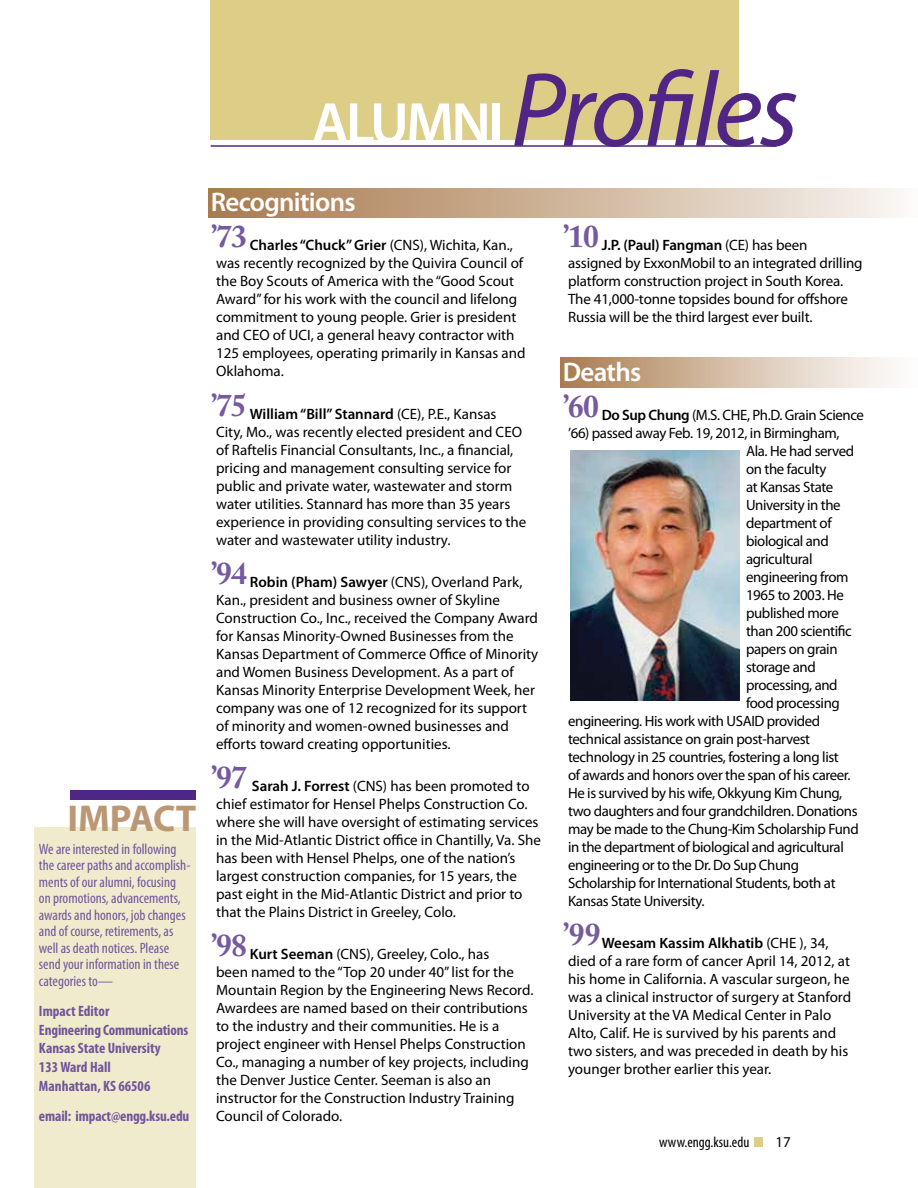
<style>
.page{position:relative;width:918px;height:1188px;background:#fff}
.page>*{position:absolute;margin:0;border:0;box-sizing:border-box;transform-origin:0 0}
.t1{font:italic 106.5px "Myriad Pro";letter-spacing:-.03em;color:#4f2683}
.t2{font:600 58.5px "Myriad Pro";letter-spacing:-.05em;color:#fff}
.t3{font:700 37.5px "Myriad Pro";color:#bc9774}
.t4{font:600 27px "Myriad Pro";letter-spacing:-.025em;color:#fff}
.t5{font:15px/18px "Myriad Pro";color:#000}
.t6{font:15px "Myriad Pro";letter-spacing:-.025em;color:#000}
.t7{font:condensed 15px/16.5px "Myriad Pro";color:#71559b}
.t8{font:700 condensed 15px/18.8px "Myriad Pro";letter-spacing:-.005em;color:#71559b}
.t9{font:condensed 15px "Myriad Pro";color:#000}
.s1{font-weight:600}
</style>
<div class="page">
<div style="left:211px;top:0;width:528px;height:139px;background:#dcce86"></div>
<div style="left:561px;top:357px;width:357px;height:30px;background:linear-gradient(to right,#ac7f53,#fff)"></div>
<div style="left:209px;top:188px;width:709px;height:30px;background:linear-gradient(to right,#a7774a,#f9f6f2)"></div>
<div style="left:34px;top:827px;width:162px;height:361px;background:#f1ebce"></div>
<hr style="left:211px;top:145px;width:566px;height:2px;background:#4f2683">
<div style="left:71px;top:791px;width:125px;height:9px;background:#4f2683"></div>
<img style="left:570px;top:450px;width:169px;height:251px">
<div style="left:754px;top:1138px;width:9px;height:9px;background:#dcce86"></div>
<p class="t2" style="left:312px;top:86px;width:193px">ALUMNI</p>
<p class="t1" style="left:511px;top:44px;width:289px">Profiles</p>
<p class="t3" style="left:68px;top:794px;width:130px">IMPACT</p>
<p class="t7" style="left:39px;top:841px;width:153px">We are interested in following the career paths and accomplish&shy;ments of our alumni, focusing on promotions, advancements, awards and honors, job changes and of course, retirements, as well as death notices. Please send your information in these categories to—</p>
<p class="t8" style="left:39px;top:1001px;width:151px">Impact Editor<br>Engineering Communications<br>Kansas State University<br>133 Ward Hall<br>Manhattan, KS 66506</p>
<p class="t8" style="left:39px;top:1106px;width:152px">email: impact@engg.ksu.edu</p>
<p class="t4" style="left:211px;top:185px;width:147px">Recognitions</p>
<p class="t5" style="left:216px;top:236px;width:311px;text-indent:-5px"><sup>’73</sup> <span class="s1">Charles “Chuck” Grier</span> (CNS), Wichita, Kan., was recently recognized by the Quivira Council of the Boy Scouts of America with the “Good Scout Award” for his work with the council and lifelong commitment to young people. Grier is president and CEO of UCI, a general heavy contractor with 125 employees, operating primarily in Kansas and Oklahoma.</p>
<p class="t5" style="left:216px;top:404px;width:312px;text-indent:-5px"><sup>’75</sup> <span class="s1">William “Bill” Stannard</span> (CE), P.E., Kansas City, Mo., was recently elected president and CEO of Raftelis Financial Consultants, Inc., a financial, pricing and management consulting service for public and private water, wastewater and storm water utilities. Stannard has more than 35 years experience in providing consulting services to the water and wastewater utility industry.</p>
<p class="t5" style="left:216px;top:573px;width:324px;text-indent:-5px"><sup>’94</sup> <span class="s1">Robin (Pham) Sawyer</span> (CNS), Overland Park, Kan., president and business owner of Skyline Construction Co., Inc., received the Company Award for Kansas Minority-Owned Businesses from the Kansas Department of Commerce Office of Minority and Women Business Development. As a part of Kansas Minority Enterprise Development Week, her company was one of 12 recognized for its support of minority and women-owned businesses and efforts toward creating opportunities.</p>
<p class="t5" style="left:216px;top:777px;width:326px;text-indent:-5px"><sup>’97</sup> <span class="s1">Sarah J. Forrest</span> (CNS) has been promoted to chief estimator for Hensel Phelps Construction Co. where she will have oversight of estimating services in the Mid-Atlantic District office in Chantilly, Va. She has been with Hensel Phelps, one of the nation’s largest construction companies, for 15 years, the past eight in the Mid-Atlantic District and prior to that the Plains District in Greeley, Colo.</p>
<p class="t5" style="left:216px;top:945px;width:319px;text-indent:-5px"><sup>’98</sup> <span class="s1">Kurt Seeman</span> (CNS), Greeley, Colo., has<br>been named to the “Top 20 under 40” list for the Mountain Region by the Engineering News Record.<br>Awardees are named based on their contributions to the industry and their communities. He is a project engineer with Hensel Phelps Construction Co., managing a number of key projects, including the Denver Justice Center. Seeman is also an instructor for the Construction Industry Training Council of Colorado.</p>
<p class="t5" style="left:568px;top:236px;width:296px;text-indent:-5px"><sup>’10</sup> <span class="s1">J.P. (Paul) Fangman</span> (CE) has been assigned by ExxonMobil to an integrated drilling platform construction project in South Korea.<br>The 41,000-tonne topsides bound for offshore Russia will be the third largest ever built.</p>
<p class="t4" style="left:563px;top:355px;width:80px">Deaths</p>
<p class="t6" style="left:563px;top:406px;width:303px"><sup>’60</sup> <span class="s1">Do Sup Chung</span> (M.S. CHE, Ph.D. Grain Science</p>
<p class="t6" style="left:568px;top:424px;width:273px">’66) passed away Feb. 19, 2012, in Birmingham,</p>
<p class="t6" style="left:746px;top:442px;width:110px">Ala. He had served</p>
<p class="t6" style="left:746px;top:460px;width:82px">on the faculty</p>
<p class="t6" style="left:746px;top:478px;width:89px">at Kansas State</p>
<p class="t6" style="left:746px;top:496px;width:96px">University in the</p>
<p class="t6" style="left:746px;top:514px;width:87px">department of</p>
<p class="t6" style="left:746px;top:532px;width:84px">biological and</p>
<p class="t6" style="left:746px;top:550px;width:68px">agricultural</p>
<p class="t6" style="left:746px;top:568px;width:104px">engineering from</p>
<p class="t6" style="left:746px;top:586px;width:99px">1965 to 2003. He</p>
<p class="t6" style="left:746px;top:604px;width:95px">published more</p>
<p class="t6" style="left:746px;top:622px;width:107px">than 200 scientific</p>
<p class="t6" style="left:746px;top:640px;width:93px">papers on grain</p>
<p class="t6" style="left:746px;top:658px;width:71px">storage and</p>
<p class="t6" style="left:746px;top:676px;width:93px">processing, and</p>
<p class="t6" style="left:746px;top:694px;width:95px">food processing</p>
<p class="t6" style="left:568px;top:712px;width:254px">engineering. His work with USAID provided</p>
<p class="t6" style="left:568px;top:730px;width:244px">technical assistance on grain post-harvest</p>
<p class="t6" style="left:568px;top:748px;width:272px">technology in 25 countries, fostering a long list</p>
<p class="t6" style="left:568px;top:766px;width:284px">of awards and honors over the span of his career.</p>
<p class="t6" style="left:568px;top:784px;width:276px">He is survived by his wife, Okkyung Kim Chung,</p>
<p class="t6" style="left:568px;top:802px;width:291px">two daughters and four grandchildren. Donations</p>
<p class="t6" style="left:568px;top:820px;width:292px">may be made to the Chung-Kim Scholarship Fund</p>
<p class="t6" style="left:568px;top:838px;width:277px">in the department of biological and agricultural</p>
<p class="t6" style="left:568px;top:856px;width:232px">engineering or to the Dr. Do Sup Chung</p>
<p class="t6" style="left:568px;top:874px;width:269px">Scholarship for International Students, both at</p>
<p class="t6" style="left:568px;top:892px;width:138px">Kansas State University.</p>
<p class="t5" style="left:568px;top:934px;width:285px;text-indent:-5px"><sup>’99</sup><span class="s1">Weesam Kassim Alkhatib</span> (CHE ), 34, died of a rare form of cancer April 14, 2012, at his home in California. A vascular surgeon, he was a clinical instructor of surgery at Stanford University at the VA Medical Center in Palo Alto, Calif. He is survived by his parents and two sisters, and was preceded in death by his younger brother earlier this year.</p>
<p class="t9" style="left:659px;top:1133px;width:92px">www.engg.ksu.edu</p>
<p class="t5" style="left:775px;top:1133px;width:17px">17</p>
</div>
